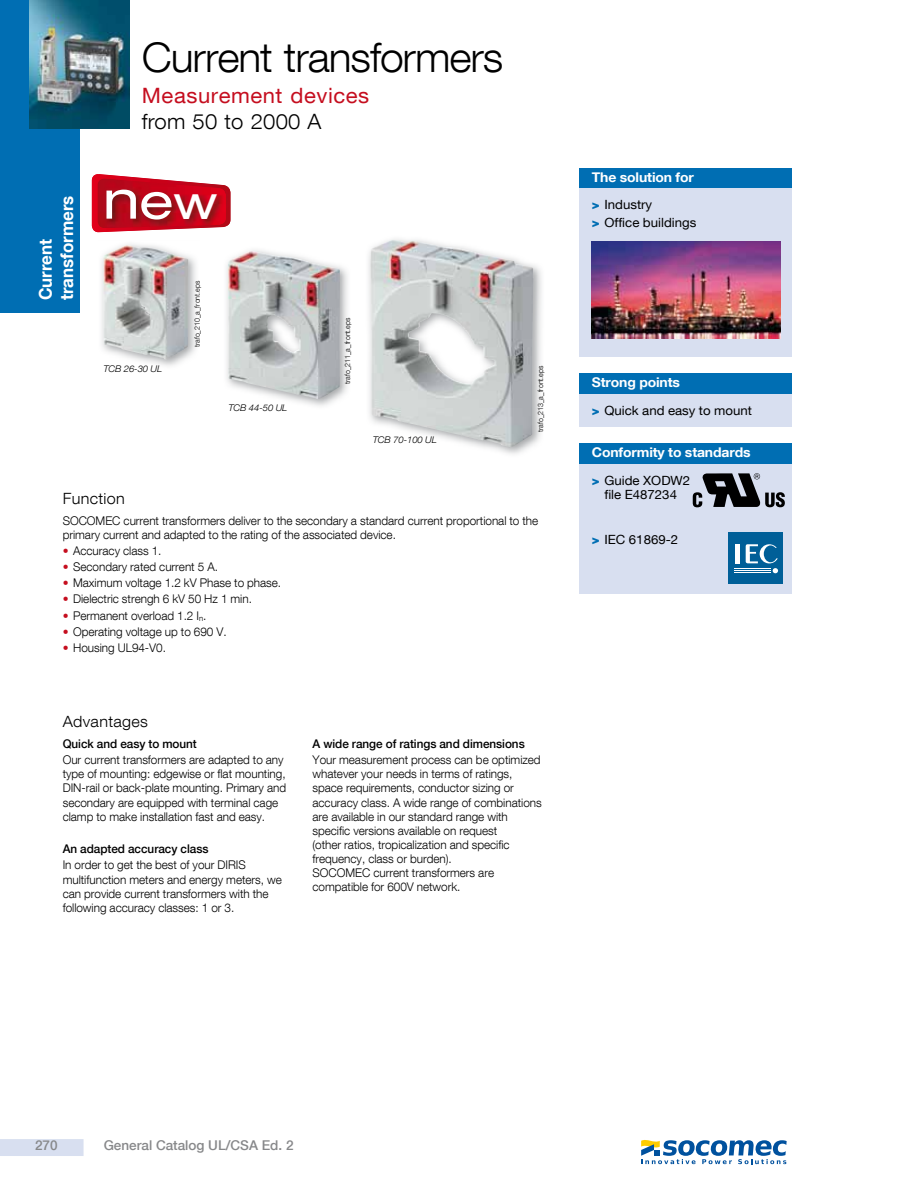
<style>
.page{position:relative;width:918px;height:1188px;background:#fff}
.page>*{position:absolute;margin:0;border:0;box-sizing:border-box;transform-origin:0 0}
.t1{font:expanded 53.55px "Helvetica Neue LT Com";color:#fff;scale:1.04 1}
.t2{font:300 40.95px "Helvetica Neue LT Com";letter-spacing:-.025em;color:#000;scale:1.04 1}
.t3{font:21.15px "Helvetica Neue LT Com";letter-spacing:.025em;color:#c50e1f;scale:1.04 1}
.t4{font:300 21.15px "Helvetica Neue LT Com";letter-spacing:.01em;color:#000;scale:1.04 1}
.t5{font:700 17.7px/21.1px "Helvetica Neue LT Com";color:#fff;scale:.96 1}
.t6{font:300 15.45px "Helvetica Neue LT Com";letter-spacing:.02em;color:#000;scale:1.04 1}
.t7{font:500 13.5px "Helvetica Neue LT Com";color:#87888a}
.t8{font:700 13.35px "Helvetica Neue LT Com";letter-spacing:-.01em;color:#fff;scale:1.04 1}
.t9{font:12.75px/18.1px "Helvetica Neue LT Com";color:#000;scale:1.04 1}
.t10{font:300 12px/14.1px "Helvetica Neue LT Com";letter-spacing:-.005em;color:#000}
.t11{font:500 12px "Helvetica Neue LT Com";letter-spacing:-.005em;color:#000}
.t12{font:italic 300 9.15px "Helvetica Neue LT Com";letter-spacing:-.01em;color:#000;scale:1.04 1}
.t13{font:300 7.35px "Helvetica Neue LT Com";color:#000;scale:.96 1}
.s1{font-size:49.35px}
.s2{font-size:46.5px}
.s3{color:#c50e1f}
.s4{font-weight:900;color:#006eb3}
</style>
<div class="page">
<div style="left:0;top:1139px;width:84px;height:17px;background:#d8dff0"></div>
<div style="left:0;top:0;width:79px;height:312px;background:#006eb3"></div>
<img style="left:29px;top:0;width:100px;height:128px">
<div style="left:579px;top:394px;width:213px;height:33px;background:#d8dff0"></div>
<div style="left:579px;top:373px;width:213px;height:21px;background:#006eb3"></div>
<div style="left:579px;top:188px;width:213px;height:169px;background:#d8dff0"></div>
<div style="left:579px;top:168px;width:213px;height:20px;background:#006eb3"></div>
<img style="left:591px;top:241px;width:189px;height:97px">
<img style="left:101px;top:244px;width:95px;height:122px">
<img style="left:103px;top:245px;width:85px;height:114px">
<img style="left:226px;top:250px;width:122px;height:156px">
<img style="left:228px;top:251px;width:112px;height:148px">
<img style="left:368px;top:239px;width:174px;height:215px">
<img style="left:370px;top:240px;width:164px;height:207px">
<div style="left:579px;top:464px;width:213px;height:130px;background:#d8dff0"></div>
<div style="left:579px;top:443px;width:213px;height:21px;background:#006eb3"></div>
<div style="left:728px;top:532px;width:55px;height:52px;background:#005f98"></div>
<hr style="left:735px;top:568px;width:36px;height:1px;background:#fff">
<hr style="left:735px;top:570px;width:36px;height:1px;background:#fff">
<hr style="left:735px;top:572px;width:36px;height:1px;background:#fff">
<div style="left:735px;top:544px;width:5px;height:20px;background:#fff"></div>
<svg style="left:746px;top:544px;width:32px;height:29px"></svg>
<svg style="left:693px;top:473px;width:92px;height:34px"></svg>
<svg style="left:92px;top:174px;width:138px;height:59px"></svg>
<img style="left:99px;top:232px;width:129px;height:1px">
<img style="left:99px;top:174px;width:129px;height:58px">
<img style="left:99px;top:179px;width:127px;height:49px">
<svg style="left:641px;top:1140px;width:146px;height:24px"></svg>
<h3 class="t5" style="left:35px;top:300px;width:110px;rotate:-90deg">Current transformers</h3>
<h2 class="t2" style="left:142px;top:32px;width:349px">Current transformers</h2>
<h3 class="t3" style="left:142px;top:82px;width:220px">Measurement devices</h3>
<h3 class="t4" style="left:142px;top:109px;width:174px">from 50 to 2000 A</h3>
<h1 class="t1" style="left:103px;top:166px;width:112px">n<span class="s1">e</span><span class="s2">w</span></h1>
<p class="t12" style="left:103px;top:363px;width:58px">TCB 26-30 UL</p>
<p class="t13" style="left:193px;top:347px;width:71px;rotate:-90deg">trafo_210_a_front.eps</p>
<p class="t12" style="left:228px;top:402px;width:58px">TCB 44-50 UL</p>
<p class="t13" style="left:343px;top:384px;width:71px;rotate:-90deg">trafo_211_a_front.eps</p>
<p class="t12" style="left:373px;top:434px;width:63px">TCB 70-100 UL</p>
<p class="t6" style="left:63px;top:489px;width:61px">Function</p>
<p class="t13" style="left:536px;top:432px;width:71px;rotate:-90deg">trafo_213_a_front.eps</p>
<p class="t10" style="left:63px;top:513px;width:477px">SOCOMEC current transformers deliver to the secondary a standard current proportional to the primary current and adapted to the rating of the associated device.</p>
<p class="t10" style="left:63px;top:544px;width:100px"><span class="s3">•</span> Accuracy class 1.</p>
<p class="t10" style="left:63px;top:560px;width:157px"><span class="s3">•</span> Secondary rated current 5 A.</p>
<p class="t10" style="left:63px;top:576px;width:220px"><span class="s3">•</span> Maximum voltage 1.2 kV Phase to phase.</p>
<p class="t10" style="left:63px;top:592px;width:191px"><span class="s3">•</span> Dielectric strengh 6 kV 50 Hz 1 min.</p>
<p class="t10" style="left:63px;top:608px;width:145px"><span class="s3">•</span> Permanent overload 1.2 I<sub>n</sub>.</p>
<p class="t10" style="left:63px;top:624px;width:165px"><span class="s3">•</span> Operating voltage up to 690 V.</p>
<p class="t10" style="left:63px;top:640px;width:105px"><span class="s3">•</span> Housing UL94-V0.</p>
<p class="t6" style="left:63px;top:712px;width:84px">Advantages</p>
<p class="t11" style="left:63px;top:737px;width:136px">Quick and easy to mount</p>
<p class="t10" style="left:63px;top:753px;width:225px">Our current transformers are adapted to any type of mounting: edgewise or flat mounting, DIN-rail or back-plate mounting. Primary and secondary are equipped with terminal cage clamp to make installation fast and easy.</p>
<p class="t11" style="left:63px;top:842px;width:147px">An adapted accuracy class</p>
<p class="t10" style="left:63px;top:858px;width:221px">In order to get the best of your DIRIS multifunction meters and energy meters, we can provide current transformers with the following accuracy classes: 1 or 3.</p>
<p class="t11" style="left:313px;top:737px;width:214px">A wide range of ratings and dimensions</p>
<p class="t10" style="left:313px;top:753px;width:231px">Your measurement process can be optimized whatever your needs in terms of ratings, space requirements, conductor sizing or accuracy class. A wide range of combinations are available in our standard range with specific versions available on request<br>(other ratios, tropicalization and specific frequency, class or burden).<br>SOCOMEC current transformers are compatible for 600V network.</p>
<p class="t8" style="left:592px;top:169px;width:100px">The solution for</p>
<p class="t9" style="left:592px;top:195px;width:102px"><span class="s4">&gt;</span> Industry<br><span class="s4">&gt;</span> Office buildings</p>
<p class="t8" style="left:592px;top:374px;width:86px">Strong points</p>
<p class="t9" style="left:592px;top:401px;width:155px"><span class="s4">&gt;</span> Quick and easy to mount</p>
<p class="t8" style="left:592px;top:444px;width:154px">Conformity to standards</p>
<p class="t9" style="left:592px;top:473px;width:96px;line-height:14.1px;text-align:center"><span class="s4">&gt;</span> Guide XODW2 file E487234</p>
<p class="t9" style="left:592px;top:530px;width:85px"><span class="s4">&gt;</span> IEC 61869-2</p>
<p class="t7" style="left:35px;top:1137px;width:24px">270</p>
<p class="t7" style="left:104px;top:1137px;width:191px">General Catalog UL/CSA Ed. 2</p>
</div>
